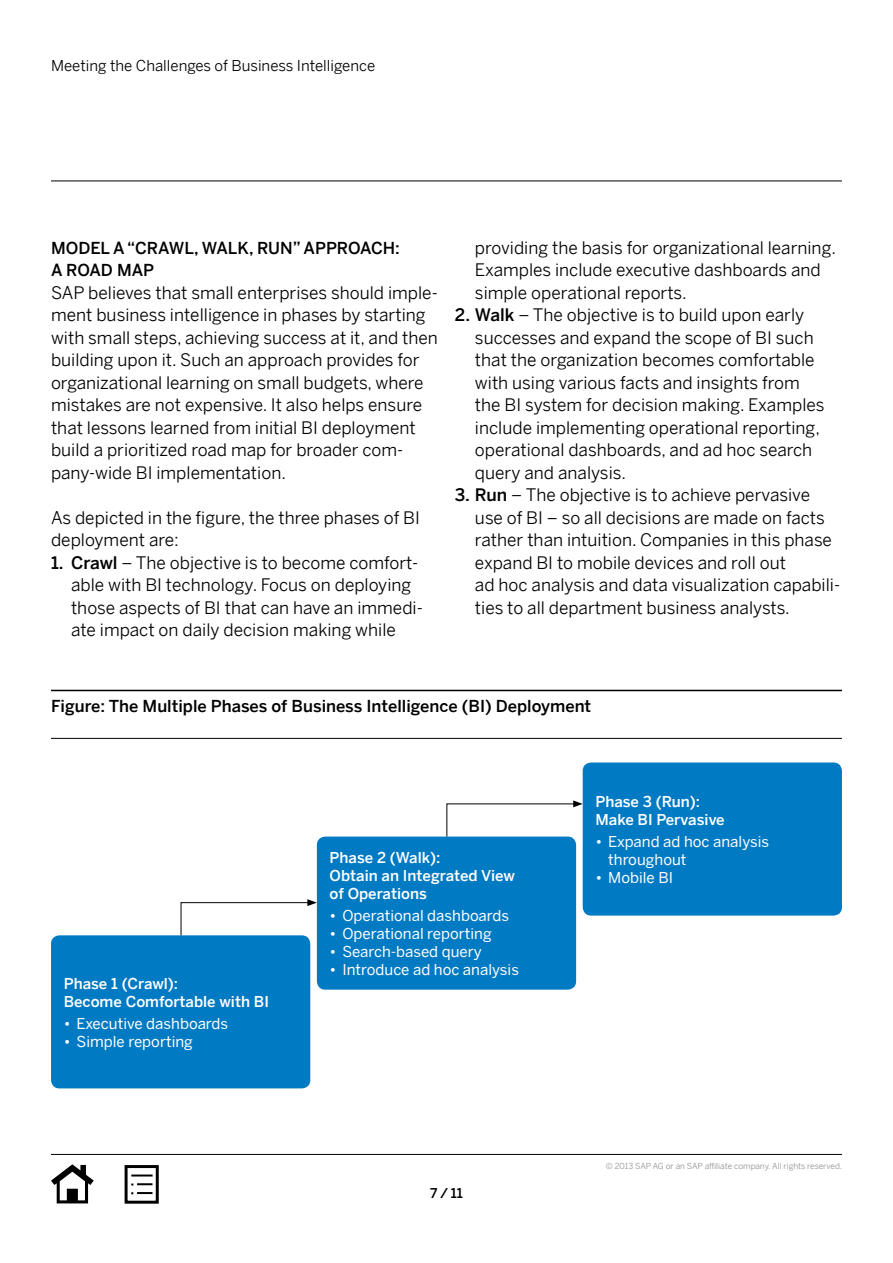
<style>
.page{position:relative;width:893px;height:1263px;background:#fff}
.page>*{position:absolute;margin:0;border:0;box-sizing:border-box;transform-origin:0 0}
.t1{font:17.25px/22.5px "Benton Sans";color:#000}
.t2{font:500 16.5px "Benton Sans";color:#000}
.t3{font:15px/18px "Benton Sans";color:#fff}
.t4{font:500 15px/18px "Benton Sans";color:#fff}
.t5{font:15px "Benton Sans";color:#000}
.t6{font:500 13.5px "Benton Sans";color:#000}
.t7{font:8.25px "Benton Sans";color:#919292}
.s1{font-weight:500}
</style>
<div class="page">
<hr style="left:51px;top:1154px;width:791px;height:1px;background:#000">
<div style="left:125px;top:1165px;width:34px;height:39px;border:3px solid #000"></div>
<hr style="left:131px;top:1174px;width:22px;height:2px;background:#000">
<svg style="left:131px;top:1192px;width:21px;height:2px"></svg>
<svg style="left:131px;top:1183px;width:21px;height:2px"></svg>
<svg style="left:51px;top:1164px;width:43px;height:39px"></svg>
<hr style="left:51px;top:181px;width:791px;height:1px;background:#000">
<hr style="left:51px;top:690px;width:791px;height:1px;background:#000">
<hr style="left:51px;top:738px;width:791px;height:1px;background:#000">
<div style="left:51px;top:935px;width:259px;height:153px;background:#007ac3;border-radius:9px"></div>
<div style="left:317px;top:836px;width:259px;height:154px;background:#007ac3;border-radius:9px"></div>
<div style="left:583px;top:762px;width:259px;height:153px;background:#007ac3;border-radius:9px"></div>
<svg style="left:180px;top:899px;width:137px;height:37px"></svg>
<svg style="left:446px;top:800px;width:137px;height:37px"></svg>
<p class="t5" style="left:51px;top:55px;width:326px">Meeting the Challenges of Business Intelligence</p>
<p class="t2" style="left:51px;top:236px;width:109px">Model a “Crawl</p>
<p class="t2" style="left:194px;top:236px;width:134px">, Walk, Run ” Approac</p>
<p class="t2" style="left:383px;top:236px;width:19px">h:</p>
<p class="t2" style="left:51px;top:258px;width:93px">A Road Map</p>
<p class="t1" style="left:51px;top:280px;width:388px">SAP believes that small enterprises should imple&shy;ment business intelligence in phases by starting with small steps, achieving success at it, and then building upon it. Such an approach provides for organizational learning on small budgets, where mistakes are not expensive. It also helps ensure that lessons learned from initial BI deployment build a prioritized road map for broader com&shy;pany-wide BI implementation.</p>
<p class="t1" style="left:51px;top:505px;width:370px">As depicted in the figure, the three phases of BI deployment are:</p>
<p class="t1" style="left:71px;top:550px;width:353px;text-indent:-20px"><span class="s1">1. Crawl</span> – The objective is to become comfort&shy;able with BI technology. Focus on deploying those aspects of BI that can have an immedi&shy;ate impact on daily decision making while</p>
<p class="t1" style="left:475px;top:235px;width:363px">providing the basis for organizational learning.<br>Examples include executive dashboards and simple operational reports.</p>
<p class="t1" style="left:475px;top:303px;width:351px;text-indent:-20px"><span class="s1">2. Walk</span> – The objective is to build upon early successes and expand the scope of BI such that the organization becomes comfortable with using various facts and insights from the BI system for decision making. Examples include implementing operational reporting, operational dashboards, and ad hoc search query and analysis.</p>
<p class="t1" style="left:475px;top:482px;width:367px;text-indent:-20px"><span class="s1">3. Run</span> – The objective is to achieve pervasive use of BI – so all decisions are made on facts rather than intuition. Companies in this phase expand BI to mobile devices and roll out<br>ad hoc analysis and data visualization capabili&shy;ties to all department business analysts.</p>
<p class="t2" style="left:51px;top:694px;width:542px">Figure: The Multiple Phases of Business Intelligence (BI) Deployment</p>
<p class="t4" style="left:64px;top:973px;width:207px">Phase 1 (Crawl):<br>Become Comfortable with BI</p>
<p class="t3" style="left:64px;top:1014px;width:166px">• Executive dashboards</p>
<p class="t3" style="left:64px;top:1032px;width:131px">• Simple reporting</p>
<p class="t4" style="left:330px;top:848px;width:187px">Phase 2 (Walk):<br>Obtain an Integrated View of Operations</p>
<p class="t3" style="left:330px;top:906px;width:181px">• Operational dashboards</p>
<p class="t3" style="left:330px;top:924px;width:164px">• Operational reporting</p>
<p class="t3" style="left:330px;top:942px;width:154px">• Search-based query</p>
<p class="t3" style="left:330px;top:960px;width:191px">• Introduce ad hoc analysis</p>
<p class="t6" style="left:430px;top:1183px;width:34px">7 / 11</p>
<p class="t4" style="left:595px;top:792px;width:131px">Phase 3 (Run):<br>Make BI Pervasive</p>
<p class="t3" style="left:608px;top:832px;width:162px;text-indent:-13px">• Expand ad hoc analysis throughout</p>
<p class="t3" style="left:595px;top:868px;width:79px">• Mobile BI</p>
<p class="t7" style="left:606px;top:1160px;width:238px">© 2013 SAP AG or an SAP affiliate company. All rights reserved.</p>
</div>
